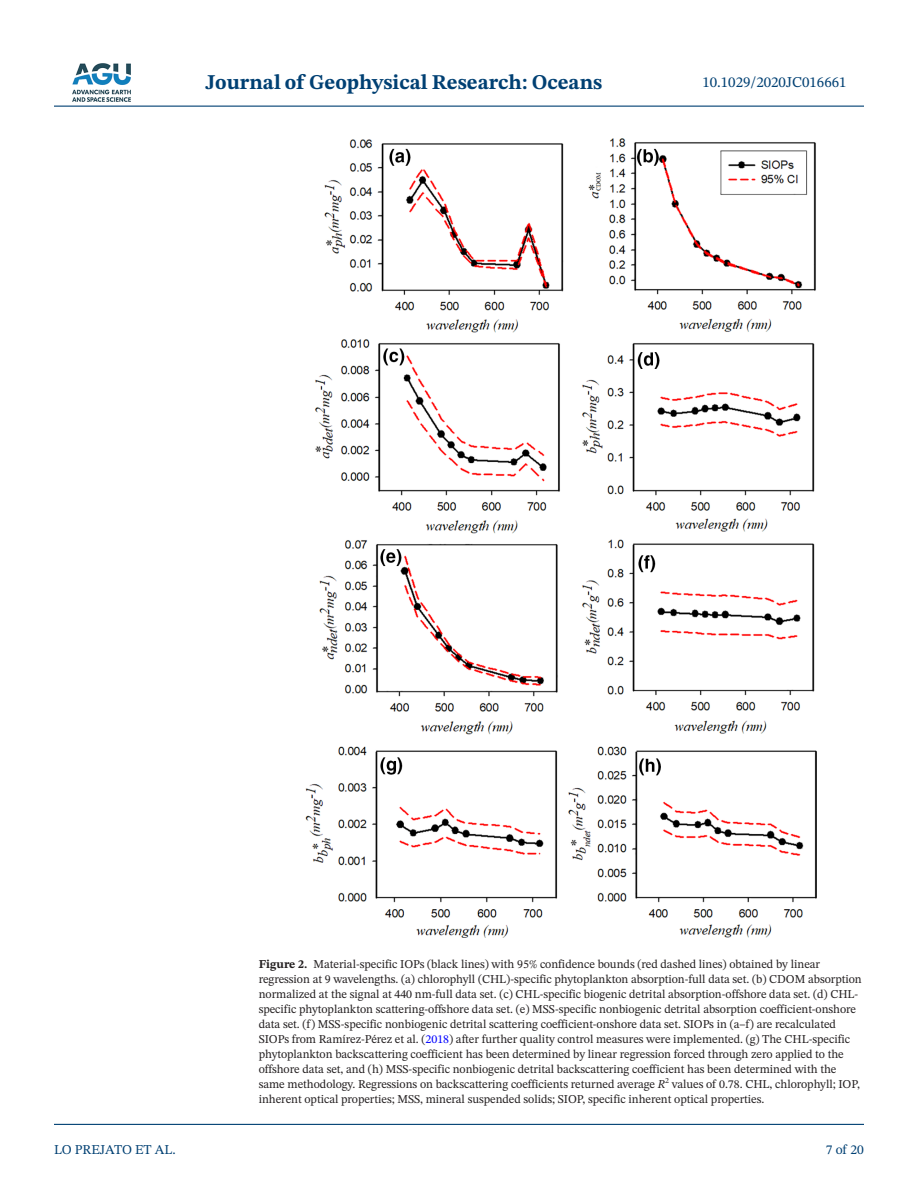
<style>
.page{position:relative;width:918px;height:1188px;background:#fff}
.page>*{position:absolute;margin:0;border:0;box-sizing:border-box;transform-origin:0 0}
.t1{font:700 21px "STIX Two Text";color:#004073}
.t2{font:15px "STIX Two Text";color:#004073}
.t3{font:13.5px "STIX Two Text";color:#004073}
.t4{font:12px/15px "STIX Two Text";letter-spacing:-.005em;color:#231f20}
.s1{font-weight:700}
.s2{color:#00f}
.s3{font-style:italic}
</style>
<div class="page">
<hr style="left:54px;top:106px;width:810px;height:1px;background:#004073">
<hr style="left:54px;top:1124px;width:810px;height:1px;background:#004073">
<img style="left:72px;top:63px;width:59px;height:39px">
<img style="left:305px;top:138px;width:512px;height:800px">
<h1 class="t1" style="left:206px;top:67px;width:398px">Journal of Geophysical Research: Oceans</h1>
<p class="t2" style="left:702px;top:72px;width:146px">10.1029/2020JC016661</p>
<p class="t4" style="left:259px;top:957px;width:605px"><span class="s1">Figure 2.</span> Material-specific IOPs (black lines) with 95% confidence bounds (red dashed lines) obtained by linear regression at 9 wavelengths. (a) chlorophyll (CHL)-specific phytoplankton absorption-full data set. (b) CDOM absorption normalized at the signal at 440 nm-full data set. (c) CHL-specific biogenic detrital absorption-offshore data set. (d) CHL&shy;specific phytoplankton scattering-offshore data set. (e) MSS-specific nonbiogenic detrital absorption coefficient-onshore data set. (f) MSS-specific nonbiogenic detrital scattering coefficient-onshore data set. SIOPs in (a–f) are recalculated SIOPs from Ramírez-Pérez et al. (<span class="s2">2018</span>) after further quality control measures were implemented. (g) The CHL-specific phytoplankton backscattering coefficient has been determined by linear regression forced through zero applied to the offshore data set, and (h) MSS-specific nonbiogenic detrital backscattering coefficient has been determined with the same methodology. Regressions on backscattering coefficients returned average <span class="s3">R</span><sup>2</sup> values of 0.78. CHL, chlorophyll; IOP, inherent optical properties; MSS, mineral suspended solids; SIOP, specific inherent optical properties.</p>
<p class="t3" style="left:54px;top:1140px;width:123px">LO PREJATO ET AL.</p>
<p class="t3" style="left:826px;top:1140px;width:40px">7 of 20</p>
</div>
